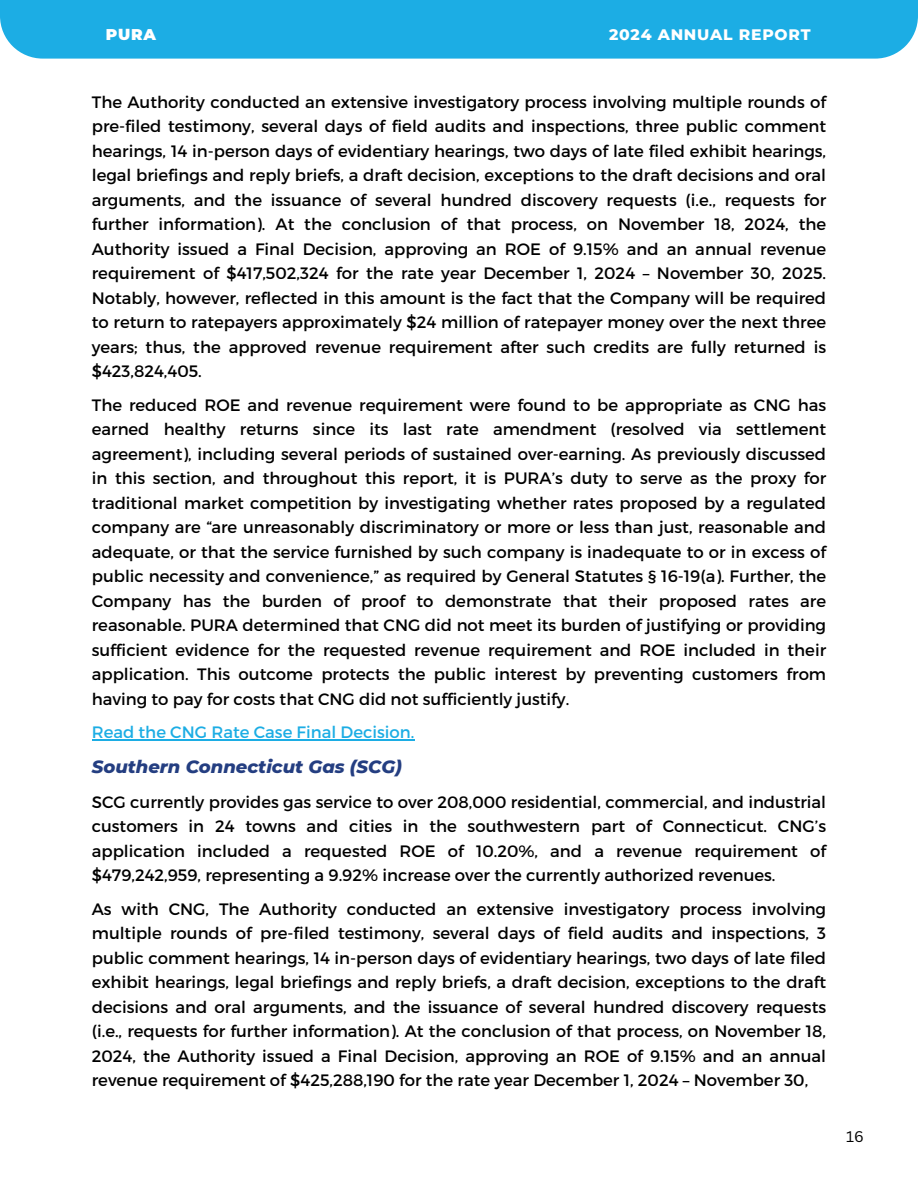
<style>
.page{position:relative;width:918px;height:1188px;background:#fff}
.page>*{position:absolute;margin:0;border:0;box-sizing:border-box;transform-origin:0 0}
.t1{font:italic 800 18px "Montserrat";color:#243e81}
.t2{font:16.5px/24.5px "Montserrat";color:#000;text-align:justify}
.t3{font:16.5px "Montserrat";color:#1cade4}
.t4{font:800 15.6px "Montserrat";letter-spacing:.05em;color:#fff}
.t5{font:900 15.6px "Montserrat";color:#fff}
.t6{font:15px "Canva Sans";color:#000}
</style>
<div class="page">
<div style="left:0;top:0;width:918px;height:59px;background:#1cade4"></div>
<hr style="left:92px;top:739px;width:322px;height:2px;background:#1cade4">
<p class="t5" style="left:106px;top:25px;width:52px">PURA</p>
<p class="t4" style="left:609px;top:25px;width:203px">2024 ANNUAL REPORT</p>
<h1 class="t2" style="left:92px;top:89px;width:736px">The Authority conducted an extensive investigatory process involving multiple rounds of pre-filed testimony, several days of field audits and inspections, three public comment hearings, 14 in-person days of evidentiary hearings, two days of late filed exhibit hearings, legal briefings and reply briefs, a draft decision, exceptions to the draft decisions and oral arguments, and the issuance of several hundred discovery requests (i.e., requests for further information). At the conclusion of that process, on November 18, 2024, the Authority issued a Final Decision, approving an ROE of 9.15% and an annual revenue requirement of $417,502,324 for the rate year December 1, 2024 – November 30, 2025.<br>Notably, however, reflected in this amount is the fact that the Company will be required to return to ratepayers approximately $24 million of ratepayer money over the next three years; thus, the approved revenue requirement after such credits are fully returned is $423,824,405.</h1>
<p class="t2" style="left:92px;top:392px;width:736px">The reduced ROE and revenue requirement were found to be appropriate as CNG has earned healthy returns since its last rate amendment (resolved via settlement agreement), including several periods of sustained over-earning. As previously discussed in this section, and throughout this report, it is PURA’s duty to serve as the proxy for traditional market competition by investigating whether rates proposed by a regulated company are “are unreasonably discriminatory or more or less than just, reasonable and adequate, or that the service furnished by such company is inadequate to or in excess of public necessity and convenience,” as required by General Statutes § 16-19(a). Further, the Company has the burden of proof to demonstrate that their proposed rates are reasonable. PURA determined that CNG did not meet its burden of justifying or providing sufficient evidence for the requested revenue requirement and ROE included in their application. This outcome protects the public interest by preventing customers from having to pay for costs that CNG did not sufficiently justify.</p>
<p class="t3" style="left:92px;top:722px;width:324px">Read the CNG Rate Case Final Decision.</p>
<p class="t1" style="left:92px;top:755px;width:312px">Southern Connecticut Gas (SCG)</p>
<h2 class="t2" style="left:92px;top:789px;width:736px">SCG currently provides gas service to over 208,000 residential, commercial, and industrial customers in 24 towns and cities in the southwestern part of Connecticut. CNG’s application included a requested ROE of 10.20%, and a revenue requirement of $479,242,959, representing a 9.92% increase over the currently authorized revenues.</h2>
<p class="t2" style="left:92px;top:896px;width:736px">As with CNG, The Authority conducted an extensive investigatory process involving multiple rounds of pre-filed testimony, several days of field audits and inspections, 3 public comment hearings, 14 in-person days of evidentiary hearings, two days of late filed exhibit hearings, legal briefings and reply briefs, a draft decision, exceptions to the draft decisions and oral arguments, and the issuance of several hundred discovery requests (i.e., requests for further information). At the conclusion of that process, on November 18, 2024, the Authority issued a Final Decision, approving an ROE of 9.15% and an annual revenue requirement of $425,288,190 for the rate year December 1, 2024 – November 30,</p>
<h1 class="t6" style="left:846px;top:1126px;width:19px">16</h1>
</div>
